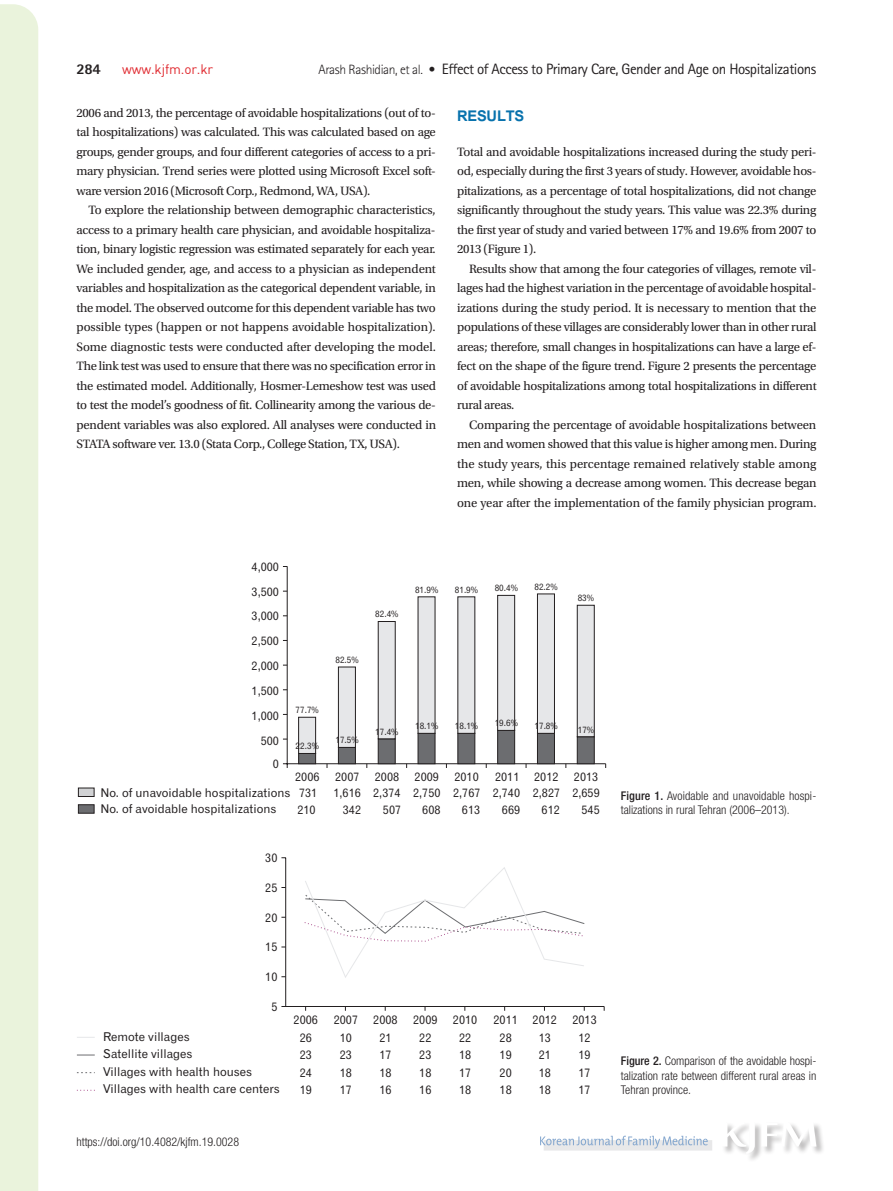
<style>
.page{position:relative;width:893px;height:1191px;background:#fff}
.page>*{position:absolute;margin:0;border:0;box-sizing:border-box;transform-origin:0 0}
.t1{font:700 20.4px "Utsaah";letter-spacing:-.01em;color:#0872ad}
.t2{font:15px "Rotis Sans Serif Std";letter-spacing:-.03em;color:#231f20}
.t3{font:800 15px "Rotis Sans Serif Std";color:#231f20}
.t4{font:13.5px "Dinreg";letter-spacing:-.01em;color:#e02a30}
.t5{font:12.75px/19.5px "Utopia Std";letter-spacing:-.025em;color:#231f20;text-align:justify}
.t6{font:12px/17.7px "Gothic 720 BT Roman B";color:#231f20;text-align:center}
.t7{font:300 condensed 12px/14.4px "Helvetica Neue LT Std";color:#231f20;text-align:justify}
.t8{font:9px "Gothic 720 BT Roman B";color:#231f20}
.s1{font-weight:300;font-size:13.5px}
.s2{font-weight:500}
</style>
<div class="page">
<div style="left:0;top:4px;width:38px;height:1187px;background:#eaf3dc"></div>
<div style="left:721px;top:1122px;width:104px;height:40px;background:#231f20;opacity:.3"></div>
<svg style="left:722px;top:1122px;width:94px;height:32px"></svg>
<div style="left:544px;top:1140px;width:168px;height:10px;background:#e8e8e9"></div>
<svg style="left:540px;top:1135px;width:168px;height:13px"></svg>
<svg style="left:281px;top:857px;width:323px;height:150px"></svg>
<svg style="left:77px;top:1054px;width:18px;height:1px"></svg>
<svg style="left:77px;top:1072px;width:18px;height:1px"></svg>
<svg style="left:304px;top:866px;width:282px;height:113px"></svg>
<svg style="left:283px;top:566px;width:322px;height:202px"></svg>
<div style="left:298px;top:753px;width:18px;height:11px;background:#6c6d70;border:1px solid #231f20"></div>
<div style="left:78px;top:787px;width:17px;height:10px;background:#d1d2d4;border:1px solid #231f20"></div>
<div style="left:78px;top:804px;width:17px;height:9px;background:#6c6d70;border:1px solid #231f20"></div>
<div style="left:338px;top:747px;width:18px;height:17px;background:#6c6d70;border:1px solid #231f20"></div>
<div style="left:378px;top:738px;width:18px;height:26px;background:#6c6d70;border:1px solid #231f20"></div>
<div style="left:418px;top:733px;width:17px;height:31px;background:#6c6d70;border:1px solid #231f20"></div>
<div style="left:457px;top:733px;width:18px;height:31px;background:#6c6d70;border:1px solid #231f20"></div>
<div style="left:497px;top:730px;width:18px;height:34px;background:#6c6d70;border:1px solid #231f20"></div>
<div style="left:537px;top:733px;width:18px;height:31px;background:#6c6d70;border:1px solid #231f20"></div>
<div style="left:577px;top:736px;width:18px;height:28px;background:#6c6d70;border:1px solid #231f20"></div>
<div style="left:577px;top:605px;width:18px;height:132px;background:#e6e7e9;border:1px solid #231f20"></div>
<div style="left:537px;top:593px;width:18px;height:141px;background:#e6e7e9;border:1px solid #231f20"></div>
<div style="left:497px;top:595px;width:18px;height:136px;background:#e6e7e9;border:1px solid #231f20"></div>
<div style="left:457px;top:596px;width:18px;height:138px;background:#e6e7e9"></div>
<div style="left:418px;top:596px;width:17px;height:138px;background:#e6e7e9"></div>
<div style="left:378px;top:621px;width:18px;height:118px;background:#e6e7e9;border:1px solid #231f20"></div>
<div style="left:338px;top:666px;width:18px;height:82px;background:#e6e7e9;border:1px solid #231f20"></div>
<div style="left:298px;top:717px;width:18px;height:37px;background:#e6e7e9;border:1px solid #231f20"></div>
<p class="t3" style="left:77px;top:60px;width:26px">284</p>
<p class="t4" style="left:122px;top:61px;width:93px">www.kjfm.or.kr</p>
<p class="t2" style="left:319px;top:60px;width:499px"><span class="s1">Arash Rashidian, et al. •</span> Effect of Access to Primary Care, Gender and Age on Hospitalizations</p>
<p class="t5" style="left:77px;top:103px;width:361px">2006 and 2013, the percentage of avoidable hospitalizations (out of to&shy;tal hospitalizations) was calculated. This was calculated based on age groups, gender groups, and four different categories of access to a pri&shy;mary physician. Trend series were plotted using Microsoft Excel soft&shy;ware version 2016 (Microsoft Corp., Redmond, WA, USA).</p>
<p class="t5" style="left:77px;top:201px;width:361px;text-indent:12px">To explore the relationship between demographic characteristics, access to a primary health care physician, and avoidable hospitaliza&shy;tion, binary logistic regression was estimated separately for each year.<br>We included gender, age, and access to a physician as independent variables and hospitalization as the categorical dependent variable, in the model. The observed outcome for this dependent variable has two possible types (happen or not happens avoidable hospitalization).<br>Some diagnostic tests were conducted after developing the model.<br>The link test was used to ensure that there was no specification error in the estimated model. Additionally, Hosmer-Lemeshow test was used to test the model’s goodness of fit. Collinearity among the various de&shy;pendent variables was also explored. All analyses were conducted in STATA software ver. 13.0 (Stata Corp., College Station, TX, USA).</p>
<h1 class="t1" style="left:457px;top:106px;width:69px">RESULTS</h1>
<p class="t5" style="left:457px;top:142px;width:361px">Total and avoidable hospitalizations increased during the study peri&shy;od, especially during the first 3 years of study. However, avoidable hos&shy;pitalizations, as a percentage of total hospitalizations, did not change significantly throughout the study years. This value was 22.3% during the first year of study and varied between 17% and 19.6% from 2007 to 2013 (Figure 1).</p>
<p class="t5" style="left:457px;top:259px;width:361px;text-indent:12px">Results show that among the four categories of villages, remote vil&shy;lages had the highest variation in the percentage of avoidable hospital&shy;izations during the study period. It is necessary to mention that the populations of these villages are considerably lower than in other rural areas; therefore, small changes in hospitalizations can have a large ef&shy;fect on the shape of the figure trend. Figure 2 presents the percentage of avoidable hospitalizations among total hospitalizations in different rural areas.</p>
<p class="t5" style="left:457px;top:415px;width:361px;text-indent:12px">Comparing the percentage of avoidable hospitalizations between men and women showed that this value is higher among men. During the study years, this percentage remained relatively stable among men, while showing a decrease among women. This decrease began one year after the implementation of the family physician program.</p>
<p class="t6" style="left:252px;top:554px;width:29px;line-height:24.9px;text-align:right">4,000<br>3,500<br>3,000<br>2,500<br>2,000<br>1,500<br>1,000<br>500</p>
<p class="t6" style="left:273px;top:755px;width:8px">0</p>
<p class="t6" style="left:100px;top:784px;width:192px;line-height:16.5px;text-align:left">No. of unavoidable hospitalizations<br>No. of avoidable hospitalizations</p>
<p class="t8" style="left:455px;top:584px;width:25px">81.9%</p>
<p class="t8" style="left:495px;top:583px;width:25px">80.4%</p>
<p class="t8" style="left:534px;top:581px;width:25px">82.2%</p>
<p class="t8" style="left:415px;top:584px;width:25px">81.9%</p>
<p class="t8" style="left:578px;top:592px;width:18px">83%</p>
<p class="t8" style="left:375px;top:609px;width:25px">82.4%</p>
<p class="t8" style="left:335px;top:654px;width:25px">82.5%</p>
<p class="t8" style="left:296px;top:704px;width:25px">77.7%</p>
<p class="t8" style="left:415px;top:721px;width:25px">18.1%</p>
<p class="t8" style="left:455px;top:721px;width:25px">18.1%</p>
<p class="t8" style="left:495px;top:718px;width:25px">19.6%</p>
<p class="t8" style="left:534px;top:721px;width:25px">17.8%</p>
<p class="t8" style="left:578px;top:724px;width:18px">17%</p>
<p class="t8" style="left:375px;top:726px;width:25px">17.4%</p>
<p class="t8" style="left:335px;top:735px;width:25px">17.5%</p>
<p class="t8" style="left:296px;top:741px;width:25px">22.3%</p>
<p class="t6" style="left:295px;top:768px;width:26px;line-height:16.5px;text-align:left">2006<br>731<br>210</p>
<p class="t6" style="left:333px;top:768px;width:29px;line-height:16.5px;text-align:right">2007<br>1,616<br>342</p>
<p class="t6" style="left:373px;top:768px;width:30px;line-height:16.5px;text-align:right">2008<br>2,374<br>507</p>
<p class="t6" style="left:413px;top:768px;width:29px;line-height:16.5px;text-align:right">2009<br>2,750<br>608</p>
<p class="t6" style="left:453px;top:768px;width:29px;line-height:16.5px;text-align:right">2010<br>2,767<br>613</p>
<p class="t6" style="left:493px;top:768px;width:29px;line-height:16.5px;text-align:right">2011<br>2,740<br>669</p>
<p class="t6" style="left:533px;top:768px;width:29px;line-height:16.5px;text-align:right">2012<br>2,827<br>612</p>
<p class="t6" style="left:572px;top:768px;width:29px;line-height:16.5px;text-align:right">2013<br>2,659<br>545</p>
<p class="t6" style="left:265px;top:849px;width:14px">30</p>
<p class="t6" style="left:265px;top:878px;width:14px">25</p>
<p class="t6" style="left:265px;top:908px;width:14px">20</p>
<p class="t6" style="left:265px;top:938px;width:14px">15</p>
<p class="t6" style="left:265px;top:968px;width:14px">10</p>
<p class="t6" style="left:271px;top:997px;width:8px">5</p>
<p class="t6" style="left:103px;top:1027px;width:178px;text-align:left">Remote villages<br>Satellite villages<br>Villages with health houses<br>Villages with health care centers</p>
<p class="t6" style="left:294px;top:1010px;width:26px">2006<br>26<br>23<br>24<br>19</p>
<p class="t6" style="left:334px;top:1010px;width:26px">2007<br>10<br>23<br>18<br>17</p>
<p class="t6" style="left:373px;top:1010px;width:26px">2008<br>21<br>17<br>18<br>16</p>
<p class="t6" style="left:413px;top:1010px;width:26px">2009<br>22<br>23<br>18<br>16</p>
<p class="t6" style="left:453px;top:1010px;width:26px">2010<br>22<br>18<br>17<br>18</p>
<p class="t6" style="left:494px;top:1010px;width:26px">2011<br>28<br>19<br>20<br>18</p>
<p class="t6" style="left:533px;top:1010px;width:26px">2012<br>13<br>21<br>18<br>18</p>
<p class="t6" style="left:572px;top:1010px;width:26px">2013<br>12<br>19<br>17<br>17</p>
<p class="t7" style="left:77px;top:1134px;width:164px">https://doi.org/10.4082/kjfm.19.0028</p>
<p class="t7" style="left:621px;top:788px;width:196px"><span class="s2">Figure 1.</span> Avoidable and unavoidable hospi&shy;talizations in rural Tehran (2006–2013).</p>
<p class="t7" style="left:621px;top:1053px;width:197px"><span class="s2">Figure 2.</span> Comparison of the avoidable hospi&shy;talization rate between different rural areas in Tehran province.</p>
</div>
